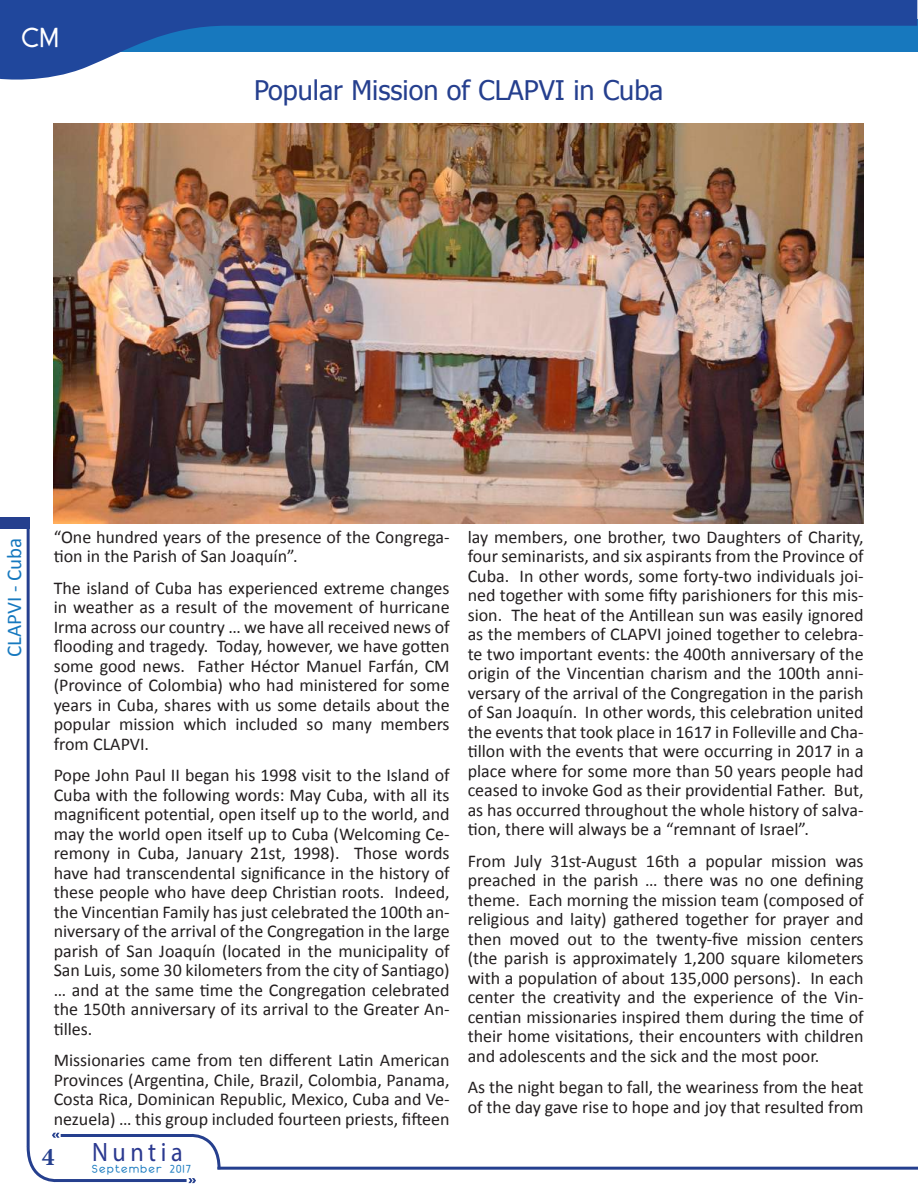
<style>
.page{position:relative;width:918px;height:1188px;background:#fff}
.page>*{position:absolute;margin:0;border:0;box-sizing:border-box;transform-origin:0 0}
.t1{font:30px "Not So Stout Deco";color:#fff}
.t2{font:27px "Tahoma";color:#253f8e}
.t3{font:26.7px "Myriad Pro";letter-spacing:.19em;color:#2b3990;scale:.91 1}
.t4{font:700 25.5px "Minion Pro";color:#253f8e}
.t5{font:21px "Calibri";color:#1779bf}
.t6{font:18px/19.5px "Calibri";color:#231f20;text-align:justify}
.t7{font:12px "Not So Stout Deco";letter-spacing:.11em;color:#1779bf}
</style>
<div class="page">
<hr style="left:27px;top:518px;width:3px;height:629px;background:#253f8e">
<svg style="left:0;top:0;width:917px;height:80px"></svg>
<div style="left:0;top:517px;width:30px;height:12px;background:#253f8e"></div>
<svg style="left:26px;top:1132px;width:196px;height:52px"></svg>
<hr style="left:217px;top:1167px;width:701px;height:3px;background:#253f8e">
<img style="left:54px;top:123px;width:810px;height:400px">
<h1 class="t1" style="left:22px;top:19px;width:39px">CM</h1>
<h2 class="t2" style="left:254px;top:72px;width:411px">Popular Mission of CLAPVI in Cuba</h2>
<p class="t5" style="left:0;top:657px;width:121px;rotate:-90deg">CLAPVI - Cuba</p>
<p class="t6" style="left:54px;top:527px;width:397px">“One hundred years of the presence of the Congrega&shy;tion in the Parish of San Joaquín”.</p>
<p class="t6" style="left:54px;top:578px;width:398px">The island of Cuba has experienced extreme changes in weather as a result of the movement of hurricane Irma across our country … we have all received news of flooding and tragedy. Today, however, we have gotten some good news. Father Héctor Manuel Farfán, CM (Province of Colombia) who had ministered for some years in Cuba, shares with us some details about the popular mission which included so many members from CLAPVI.</p>
<p class="t6" style="left:54px;top:765px;width:398px">Pope John Paul II began his 1998 visit to the Island of Cuba with the following words: May Cuba, with all its magnificent potential, open itself up to the world, and may the world open itself up to Cuba (Welcoming Ce&shy;remony in Cuba, January 21st, 1998). Those words have had transcendental significance in the history of these people who have deep Christian roots. Indeed, the Vincentian Family has just celebrated the 100th an&shy;niversary of the arrival of the Congregation in the large parish of San Joaquín (located in the municipality of San Luis, some 30 kilometers from the city of Santiago) … and at the same time the Congregation celebrated the 150th anniversary of its arrival to the Greater An&shy;tilles.</p>
<p class="t6" style="left:54px;top:1050px;width:398px">Missionaries came from ten different Latin American Provinces (Argentina, Chile, Brazil, Colombia, Panama, Costa Rica, Dominican Republic, Mexico, Cuba and Ve&shy;nezuela) … this group included fourteen priests, fifteen</p>
<h3 class="t4" style="left:42px;top:1139px;width:14px">4</h3>
<h3 class="t3" style="left:92px;top:1135px;width:101px">Nuntia</h3>
<p class="t7" style="left:92px;top:1162px;width:101px">September 2017</p>
<p class="t6" style="left:468px;top:527px;width:398px">lay members, one brother, two Daughters of Charity, four seminarists, and six aspirants from the Province of Cuba. In other words, some forty-two individuals joi&shy;ned together with some fifty parishioners for this mis&shy;sion. The heat of the Antillean sun was easily ignored as the members of CLAPVI joined together to celebra&shy;te two important events: the 400th anniversary of the origin of the Vincentian charism and the 100th anni&shy;versary of the arrival of the Congregation in the parish of San Joaquín. In other words, this celebration united the events that took place in 1617 in Folleville and Cha&shy;tillon with the events that were occurring in 2017 in a place where for some more than 50 years people had ceased to invoke God as their providential Father. But, as has occurred throughout the whole history of salva&shy;tion, there will always be a “remnant of Israel”.</p>
<p class="t6" style="left:468px;top:851px;width:398px">From July 31st-August 16th a popular mission was preached in the parish … there was no one defining theme. Each morning the mission team (composed of religious and laity) gathered together for prayer and then moved out to the twenty-five mission centers (the parish is approximately 1,200 square kilometers with a population of about 135,000 persons). In each center the creativity and the experience of the Vin&shy;centian missionaries inspired them during the time of their home visitations, their encounters with children and adolescents and the sick and the most poor.</p>
<p class="t6" style="left:468px;top:1077px;width:397px">As the night began to fall, the weariness from the heat of the day gave rise to hope and joy that resulted from</p>
</div>
